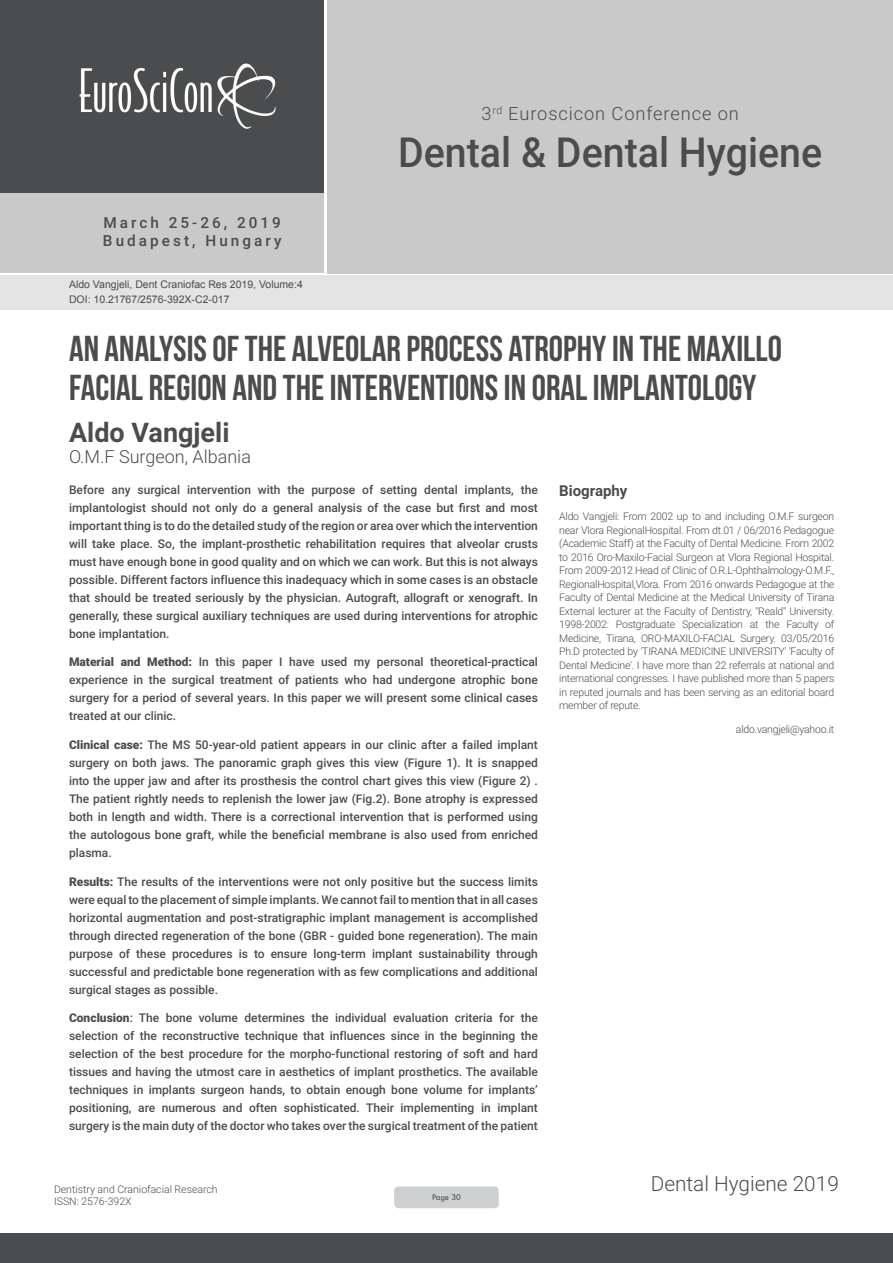
<style>
.page{position:relative;width:893px;height:1263px;background:#fff}
.page>*{position:absolute;margin:0;border:0;box-sizing:border-box;transform-origin:0 0}
.t1{font:500 41.4px "Roboto";color:#4b4c4d;scale:.95 1}
.t2{font:36px/39.6px "Bebas Neue";color:#4b4c4d}
.t3{font:700 27px "Roboto";color:#4b4c4d}
.t4{font:300 20.85px "Roboto";color:#4b4c4d}
.t5{font:300 18.3px "Roboto";letter-spacing:.05em;color:#4b4c4d}
.t6{font:300 18px "Roboto";color:#4b4c4d}
.t7{font:500 15.3px/18.3px "Roboto";letter-spacing:.2em;color:#4b4c4d}
.Bio_Heading{font:700 15px "Roboto";color:#4b4c4d}
.Abstract{font:500 12px/18px "Roboto";color:#4b4c4d;text-align:justify}
.Biography{font:300 10.5px/13.5px "Roboto";letter-spacing:-.02em;color:#4b4c4d;text-align:justify}
.t8{font:10.5px "Arial";color:#4b4c4d}
.Biography-2{font:300 10.5px/12.6px "Roboto";color:#4b4c4d}
.t9{font:9px "Tw Cen";letter-spacing:-.02em;color:#4b4c4d;scale:.95 1}
.s1{font-weight:900}
</style>
<div class="page">
<div style="left:0;top:0;width:323px;height:193px;background:#4b4c4d"></div>
<div style="left:1px;top:193px;width:323px;height:80px;background:#c9c9c9"></div>
<div style="left:327px;top:0;width:566px;height:273px;background:#c9c9c9"></div>
<img style="left:79px;top:63px;width:197px;height:66px">
<div style="left:0;top:1233px;width:893px;height:30px;background:#4b4c4d"></div>
<div style="left:1px;top:275px;width:892px;height:35px;background:#e4e4e4"></div>
<div style="left:394px;top:1186px;width:105px;height:22px;background:#cfd0d2;border-radius:4px"></div>
<h3 class="t5" style="left:481px;top:100px;width:259px">3<sup>rd</sup> Euroscicon Conference on</h3>
<p class="t7" style="left:103px;top:213px;width:180px">March 25-26, 2019<br>Budapest, Hungary</p>
<p class="t8" style="left:69px;top:278px;width:235px">Aldo Vangjeli, Dent Craniofac Res 2019, Volume:4</p>
<p class="t8" style="left:69px;top:292px;width:162px">DOI: 10.21767/2576-392X-C2-017</p>
<h1 class="t1" style="left:398px;top:123px;width:448px">Dental &amp; Dental Hygiene</h1>
<p class="t2" style="left:69px;top:328px;width:714px">AN ANALYSIS OF THE ALVEOLAR PROCESS ATROPHY IN THE MAXILLO<br>FACIAL REGION AND THE INTERVENTIONS IN ORAL IMPLANTOLOGY</p>
<p class="t3" style="left:69px;top:413px;width:162px">Aldo Vangjeli</p>
<p class="t6" style="left:69px;top:444px;width:183px">O.M.F Surgeon, Albania</p>
<p class="Abstract" style="left:69px;top:480px;width:470px">Before any surgical intervention with the purpose of setting dental implants, the implantologist should not only do a general analysis of the case but first and most important thing is to do the detailed study of the region or area over which the intervention will take place. So, the implant-prosthetic rehabilitation requires that alveolar crusts must have enough bone in good quality and on which we can work. But this is not always possible. Different factors influence this inadequacy which in some cases is an obstacle that should be treated seriously by the physician. Autograft, allograft or xenograft. In generally, these surgical auxiliary techniques are used during interventions for atrophic bone implantation.</p>
<p class="Abstract" style="left:69px;top:653px;width:470px"><span class="s1">Material and Method:</span> In this paper I have used my personal theoretical-practical experience in the surgical treatment of patients who had undergone atrophic bone surgery for a period of several years. In this paper we will present some clinical cases treated at our clinic.</p>
<p class="Abstract" style="left:69px;top:735px;width:470px"><span class="s1">Clinical case:</span> The MS 50-year-old patient appears in our clinic after a failed implant surgery on both jaws. The panoramic graph gives this view (Figure 1). It is snapped into the upper jaw and after its prosthesis the control chart gives this view (Figure 2) .<br>The patient rightly needs to replenish the lower jaw (Fig.2). Bone atrophy is expressed both in length and width. There is a correctional intervention that is performed using the autologous bone graft, while the beneficial membrane is also used from enriched plasma.</p>
<p class="Abstract" style="left:69px;top:872px;width:470px"><span class="s1">Results:</span> The results of the interventions were not only positive but the success limits were equal to the placement of simple implants. We cannot fail to mention that in all cases horizontal augmentation and post-stratigraphic implant management is accomplished through directed regeneration of the bone (GBR - guided bone regeneration). The main purpose of these procedures is to ensure long-term implant sustainability through successful and predictable bone regeneration with as few complications and additional surgical stages as possible.</p>
<p class="Abstract" style="left:69px;top:1008px;width:470px"><span class="s1">Conclusion</span>: The bone volume determines the individual evaluation criteria for the selection of the reconstructive technique that influences since in the beginning the selection of the best procedure for the morpho-functional restoring of soft and hard tissues and having the utmost care in aesthetics of implant prosthetics. The available techniques in implants surgeon hands, to obtain enough bone volume for implants’ positioning, are numerous and often sophisticated. Their implementing in implant surgery is the main duty of the doctor who takes over the surgical treatment of the patient</p>
<p class="Biography-2" style="left:54px;top:1182px;width:165px">Dentistry and Craniofacial Research<br>ISSN: 2576-392X</p>
<p class="t9" style="left:432px;top:1192px;width:32px">Page 30</p>
<p class="Bio_Heading" style="left:559px;top:480px;width:70px">Biography</p>
<p class="Biography" style="left:559px;top:509px;width:277px">Aldo Vangjeli: From 2002 up to and including O.M.F surgeon near Vlora RegionalHospital. From dt.01 / 06/2016 Pedagogue (Academic Staff) at the Faculty of Dental Medicine. From 2002 to 2016 Oro-Maxilo-Facial Surgeon at Vlora Regional Hospital.<br>From 2009-2012 Head of Clinic of O.R.L-Ophthalmology-O.M.F., RegionalHospital,Vlora. From 2016 onwards Pedagogue at the Faculty of Dental Medicine at the Medical University of Tirana External lecturer at the Faculty of Dentistry, "Reald" University.<br>1998-2002: Postgraduate Specialization at the Faculty of Medicine, Tirana, ORO-MAXILO-FACIAL Surgery. 03/05/2016<br>Ph.D protected by 'TIRANA MEDICINE UNIVERSITY' 'Faculty of Dental Medicine'. I have more than 22 referrals at national and international congresses. I have published more than 5 papers in reputed journals and has been serving as an editorial board member of repute.</p>
<p class="Biography" style="left:736px;top:722px;width:100px">aldo.vangjeli@yahoo.it</p>
<h3 class="t4" style="left:651px;top:1169px;width:190px">Dental Hygiene 2019</h3>
</div>
